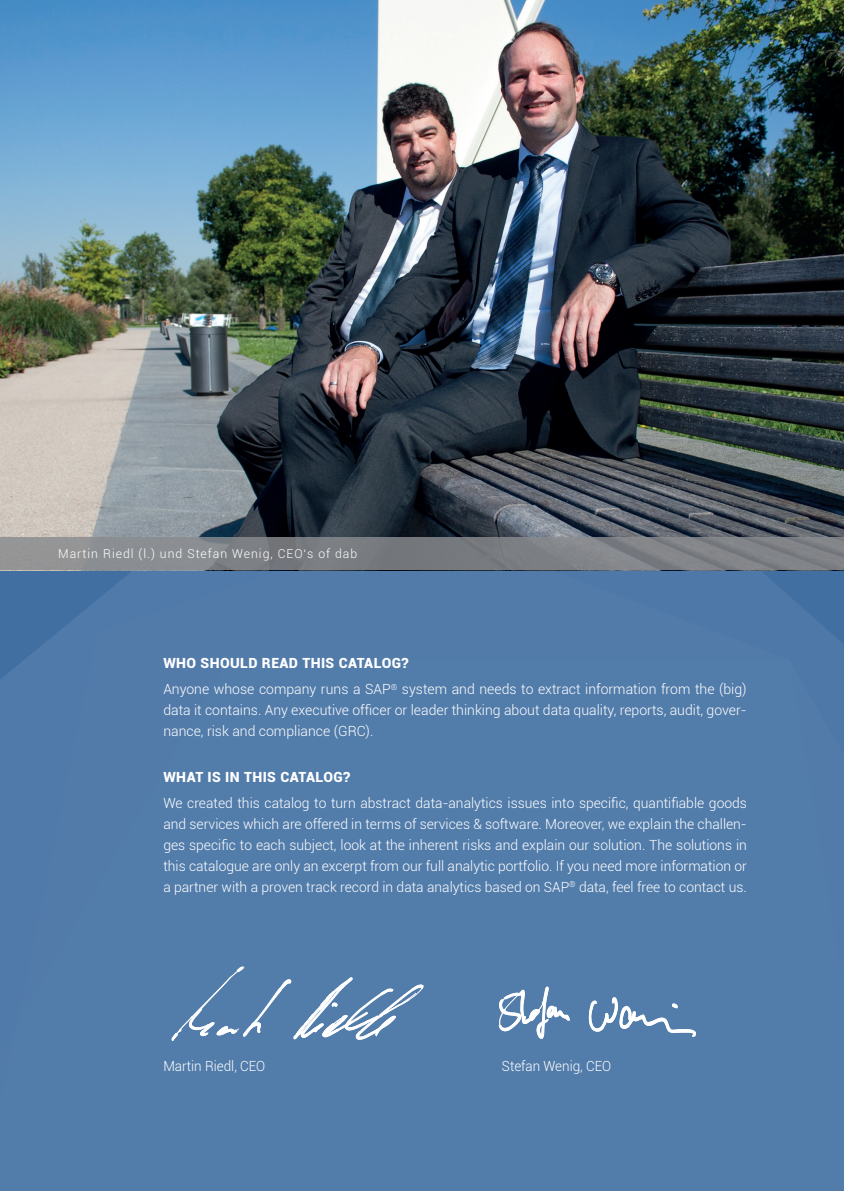
<style>
.page{position:relative;width:844px;height:1191px;background:#fff}
.page>*{position:absolute;margin:0;border:0;box-sizing:border-box;transform-origin:0 0}
.t1{font:300 14px/21px "Roboto";color:#fff}
.t2{font:300 14px "Roboto";color:#fff;scale:.96 1}
.t3{font:900 14px "Roboto";letter-spacing:.03em;color:#fff}
.t4{font:300 12.25px "Roboto";letter-spacing:.08em;color:#fff}
.s1{font-weight:900}
</style>
<div class="page">
<div style="left:0;top:462px;width:843px;height:729px;background:#527caa"></div>
<img style="left:1px;top:0;width:842px;height:537px">
<svg style="left:587px;top:995px;width:108px;height:44px;background:#6e91b8"></svg>
<svg style="left:498px;top:986px;width:72px;height:53px"></svg>
<svg style="left:172px;top:966px;width:251px;height:75px;background:#678bb4"></svg>
<svg style="left:0;top:537px;width:843px;height:33px;background:#808387"></svg>
<p class="t4" style="left:58px;top:545px;width:300px">Martin Riedl (l.) und Stefan Wenig, CEO‘s of dab</p>
<p class="t1" style="left:163px;top:650px;width:584px;line-height:25.9px"><span class="s1">WHO SHOULD READ THIS CATALOG?<br></span>Anyone whose company runs a SAP<sup>®</sup> system and needs to extract information from the (big)</p>
<p class="t1" style="left:163px;top:699px;width:584px">data it contains. Any executive officer or leader thinking about data quality, reports, audit, gover&shy;nance, risk and compliance (GRC).</p>
<p class="t3" style="left:163px;top:767px;width:188px">WHAT IS IN THIS CATALOG?</p>
<p class="t1" style="left:163px;top:792px;width:585px;text-align:justify">We created this catalog to turn abstract data-analytics issues into specific, quantifiable goods and services which are offered in terms of services &amp; software. Moreover, we explain the challen&shy;ges specific to each subject, look at the inherent risks and explain our solution. The solutions in this catalogue are only an excerpt from our full analytic portfolio. If you need more information or a partner with a proven track record in data analytics based on SAP<sup>®</sup> data, feel free to contact us.</p>
<p class="t2" style="left:163px;top:1056px;width:108px">Martin Riedl, CEO</p>
<p class="t2" style="left:502px;top:1056px;width:115px">Stefan Wenig, CEO</p>
</div>
